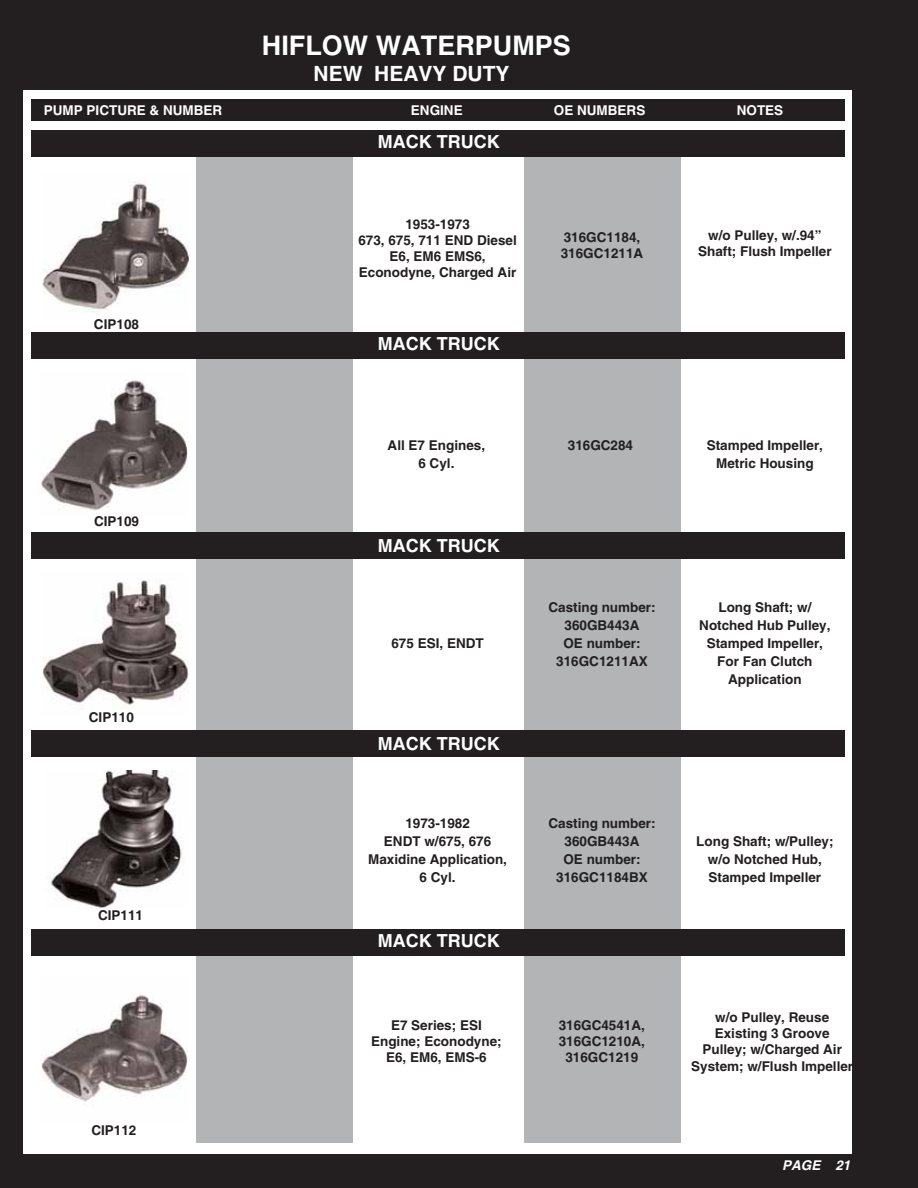
<style>
.page{position:relative;width:918px;height:1188px;background:#231f20}
.page>*{position:absolute;margin:0;border:0;box-sizing:border-box;transform-origin:0 0}
.t1{font:700 27px "Helvetica";color:#fff}
.t2{font:700 21px "Helvetica";color:#fff}
.t3{font:700 18px "Helvetica";color:#fff}
.t4{font:700 13.5px/18px "Helvetica";color:#231f20;text-align:center}
.t5{font:700 13.5px "Helvetica";color:#fff}
.t6{font:italic 700 13.5px "Helvetica";color:#fff}
</style>
<div class="page">
<div style="left:23px;top:90px;width:829px;height:1063px;background:#fff"></div>
<div style="left:196px;top:137px;width:156px;height:1005px;background:#b2b4b6"></div>
<div style="left:524px;top:142px;width:156px;height:1000px;background:#b2b4b6"></div>
<div style="left:32px;top:100px;width:813px;height:21px;background:#231f20"></div>
<img style="left:43px;top:182px;width:146px;height:130px">
<img style="left:42px;top:994px;width:145px;height:108px">
<img style="left:43px;top:580px;width:145px;height:128px">
<img style="left:46px;top:771px;width:138px;height:137px">
<img style="left:42px;top:380px;width:145px;height:131px">
<div style="left:32px;top:130px;width:813px;height:27px;background:#231f20"></div>
<div style="left:32px;top:929px;width:813px;height:27px;background:#231f20"></div>
<div style="left:32px;top:730px;width:813px;height:27px;background:#231f20"></div>
<div style="left:32px;top:532px;width:813px;height:27px;background:#231f20"></div>
<div style="left:32px;top:332px;width:813px;height:27px;background:#231f20"></div>
<h1 class="t1" style="left:262px;top:36px;width:310px">HIFLOW WATERPUMPS</h1>
<h2 class="t2" style="left:314px;top:66px;width:198px">NEW HEAVY DUTY</h2>
<p class="t5" style="left:44px;top:105px;width:180px">PUMP PICTURE &amp; NUMBER</p>
<p class="t5" style="left:411px;top:105px;width:53px">ENGINE</p>
<p class="t5" style="left:554px;top:105px;width:93px">OE NUMBERS</p>
<p class="t5" style="left:737px;top:105px;width:48px">NOTES</p>
<p class="t4" style="left:94px;top:317px;width:47px">CIP108</p>
<p class="t4" style="left:94px;top:513px;width:47px">CIP109</p>
<p class="t4" style="left:89px;top:710px;width:47px">CIP110</p>
<p class="t4" style="left:98px;top:908px;width:47px">CIP111</p>
<p class="t4" style="left:91px;top:1123px;width:47px">CIP112</p>
<h3 class="t3" style="left:378px;top:135px;width:123px">MACK TRUCK</h3>
<p class="t4" style="left:358px;top:217px;width:160px;line-height:16.2px">1953-1973<br>673, 675, 711 END Diesel<br>E6, EM6 EMS6,<br>Econodyne, Charged Air</p>
<h3 class="t3" style="left:378px;top:337px;width:123px">MACK TRUCK</h3>
<p class="t4" style="left:561px;top:230px;width:84px;line-height:16.2px;text-align:left">316GC1184,<br>316GC1211A</p>
<p class="t4" style="left:698px;top:229px;width:135px;line-height:16.2px">w/o Pulley, w/.94”<br>Shaft; Flush Impeller</p>
<p class="t4" style="left:388px;top:438px;width:99px">All E7 Engines,<br>6 Cyl.</p>
<p class="t4" style="left:568px;top:438px;width:67px">316GC284</p>
<h3 class="t3" style="left:378px;top:539px;width:123px">MACK TRUCK</h3>
<p class="t4" style="left:707px;top:438px;width:118px">Stamped Impeller,<br>Metric Housing</p>
<p class="t4" style="left:391px;top:636px;width:94px">675 ESI, ENDT</p>
<h3 class="t3" style="left:378px;top:737px;width:123px">MACK TRUCK</h3>
<p class="t4" style="left:548px;top:600px;width:109px">Casting number:<br>360GB443A<br>OE number:<br>316GC1211AX</p>
<p class="t4" style="left:699px;top:600px;width:133px">Long Shaft; w/<br>Notched Hub Pulley,<br>Stamped Impeller,<br>For Fan Clutch<br>Application</p>
<p class="t4" style="left:368px;top:816px;width:140px">1973-1982<br>ENDT w/675, 676<br>Maxidine Application,<br>6 Cyl.</p>
<p class="t4" style="left:548px;top:816px;width:109px">Casting number:<br>360GB443A<br>OE number:<br>316GC1184BX</p>
<h3 class="t3" style="left:378px;top:934px;width:123px">MACK TRUCK</h3>
<p class="t4" style="left:696px;top:834px;width:139px">Long Shaft; w/Pulley; w/o Notched Hub,<br>Stamped Impeller</p>
<p class="t4" style="left:371px;top:1018px;width:132px;line-height:16.2px">E7 Series; ESI<br>Engine; Econodyne;<br>E6, EM6, EMS-6</p>
<p class="t4" style="left:559px;top:1018px;width:88px;line-height:16.2px">316GC4541A,<br>316GC1210A,<br>316GC1219</p>
<p class="t4" style="left:691px;top:1010px;width:164px;line-height:16.2px">w/o Pulley, Reuse<br>Existing 3 Groove<br>Pulley; w/Charged Air<br>System; w/Flush Impeller</p>
<p class="t6" style="left:782px;top:1161px;width:70px">PAGE 21</p>
</div>
